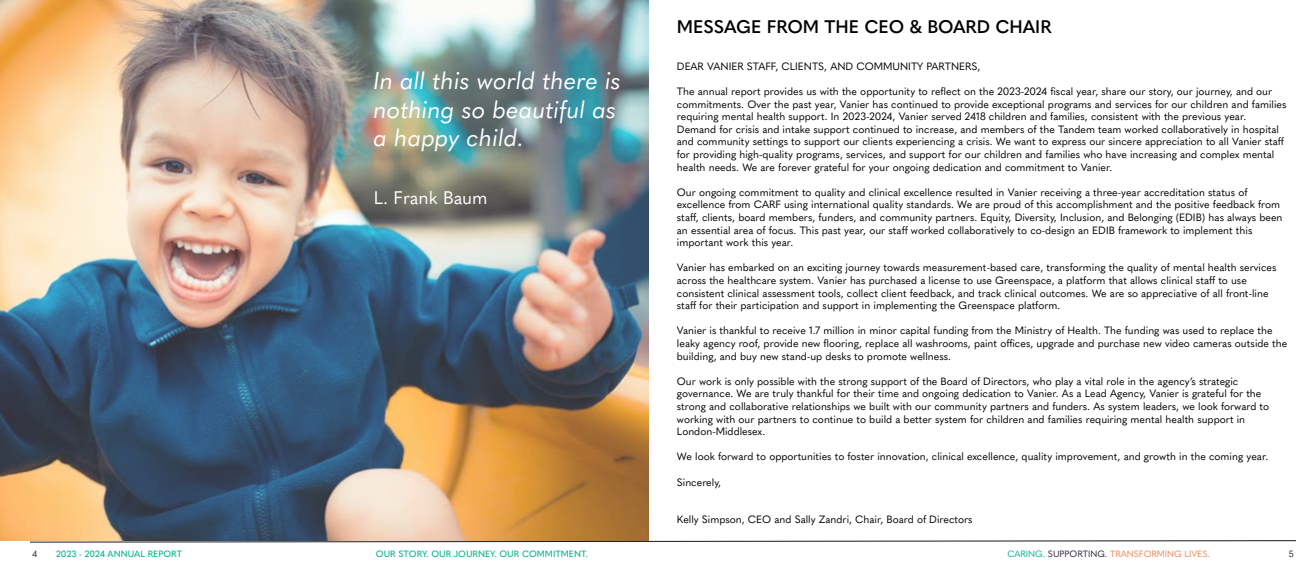
<style>
.page{position:relative;width:1314px;height:585px;background:#fff}
.page>*{position:absolute;margin:0;border:0;box-sizing:border-box;transform-origin:0 0}
.t1{font:italic 24px/28.8px "Quasimoda";color:#fff}
.t2{font:600 18px "Quasimoda";color:#000}
.t3{font:18px "Quasimoda";color:#fff}
.t4{font:10.5px/12.6px "Quasimoda";color:#000}
.t5{font:500 9px "Quasimoda";color:#00b58a}
.t6{font:9px "Quasimoda";color:#f28352}
.t7{font:9px "Quasimoda";color:#2f223a}
.s1{color:#00b58a}
.s2{color:#2f223a}
</style>
<div class="page">
<svg style="left:29px;top:540px;width:1267px;height:3px"></svg>
<img style="left:0;top:0;width:649px;height:540px">
<h1 class="t1" style="left:374px;top:64px;width:249px">In all this world there is nothing so beautiful as a happy child.</h1>
<h2 class="t3" style="left:374px;top:184px;width:115px">L. Frank Baum</h2>
<h2 class="t2" style="left:677px;top:13px;width:376px">MESSAGE FROM THE CEO &amp; BOARD CHAIR</h2>
<p class="t4" style="left:677px;top:59px;width:305px">DEAR VANIER STAFF, CLIENTS, AND COMMUNITY PARTNERS,</p>
<p class="t4" style="left:677px;top:84px;width:611px">The annual report provides us with the opportunity to reflect on the 2023-2024 fiscal year, share our story, our journey, and our commitments. Over the past year, Vanier has continued to provide exceptional programs and services for our children and families requiring mental health support. In 2023-2024, Vanier served 2418 children and families, consistent with the previous year.<br>Demand for crisis and intake support continued to increase, and members of the Tandem team worked collaboratively in hospital and community settings to support our clients experiencing a crisis. We want to express our sincere appreciation to all Vanier staff for providing high-quality programs, services, and support for our children and families who have increasing and complex mental health needs. We are forever grateful for your ongoing dedication and commitment to Vanier.</p>
<p class="t4" style="left:677px;top:185px;width:607px">Our ongoing commitment to quality and clinical excellence resulted in Vanier receiving a three-year accreditation status of excellence from CARF using international quality standards. We are proud of this accomplishment and the positive feedback from staff, clients, board members, funders, and community partners. Equity, Diversity, Inclusion, and Belonging (EDIB) has always been an essential area of focus. This past year, our staff worked collaboratively to co-design an EDIB framework to implement this important work this year.</p>
<p class="t4" style="left:677px;top:261px;width:601px">Vanier has embarked on an exciting journey towards measurement-based care, transforming the quality of mental health services across the healthcare system. Vanier has purchased a license to use Greenspace, a platform that allows clinical staff to use consistent clinical assessment tools, collect client feedback, and track clinical outcomes. We are so appreciative of all front-line staff for their participation and support in implementing the Greenspace platform.</p>
<p class="t4" style="left:677px;top:324px;width:612px">Vanier is thankful to receive 1.7 million in minor capital funding from the Ministry of Health. The funding was used to replace the leaky agency roof, provide new flooring, replace all washrooms, paint offices, upgrade and purchase new video cameras outside the building, and buy new stand-up desks to promote wellness.</p>
<p class="t4" style="left:677px;top:374px;width:594px">Our work is only possible with the strong support of the Board of Directors, who play a vital role in the agency’s strategic governance. We are truly thankful for their time and ongoing dedication to Vanier. As a Lead Agency, Vanier is grateful for the strong and collaborative relationships we built with our community partners and funders. As system leaders, we look forward to working with our partners to continue to build a better system for children and families requiring mental health support in London-Middlesex.</p>
<p class="t4" style="left:677px;top:450px;width:593px">We look forward to opportunities to foster innovation, clinical excellence, quality improvement, and growth in the coming year.</p>
<p class="t4" style="left:677px;top:475px;width:46px">Sincerely,</p>
<p class="t4" style="left:677px;top:513px;width:297px">Kelly Simpson, CEO and Sally Zandri, Chair, Board of Directors</p>
<p class="t7" style="left:32px;top:547px;width:7px">4</p>
<p class="t5" style="left:56px;top:547px;width:127px">2023 - 2024 ANNUAL REPORT</p>
<p class="t5" style="left:376px;top:547px;width:213px">OUR STORY. OUR JOURNEY. OUR COMMITMENT.</p>
<p class="t6" style="left:1007px;top:547px;width:204px"><span class="s1">CARING.</span> <span class="s2">SUPPORTING.</span> TRANSFORMING LIVES.</p>
<p class="t7" style="left:1289px;top:547px;width:6px">5</p>
</div>
